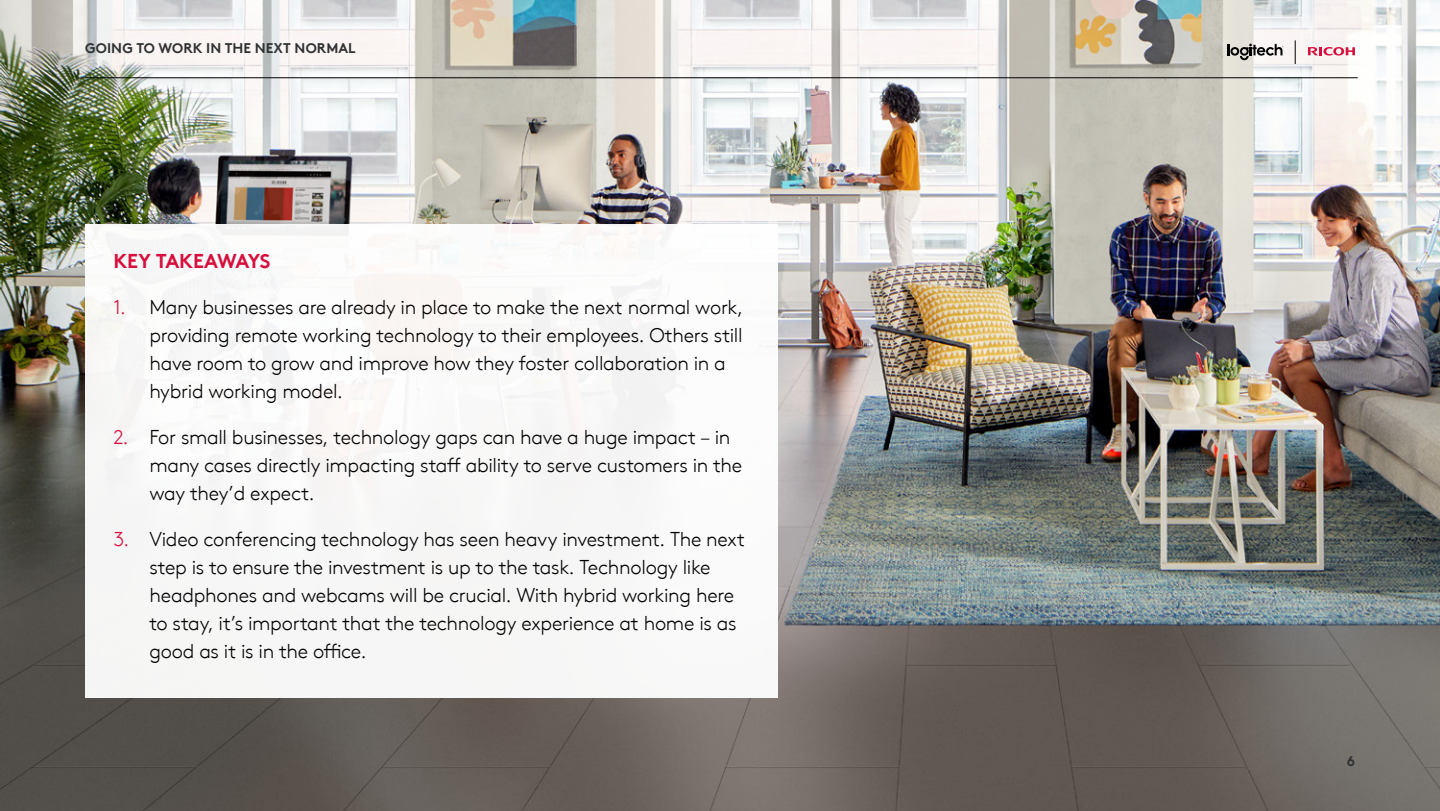
<style>
.page{position:relative;width:1440px;height:811px;background:#fff}
.page>*{position:absolute;margin:0;border:0;box-sizing:border-box;transform-origin:0 0}
.t1{font:300 20px/28px "Brown";letter-spacing:-.015em;color:#000}
.t2{font:700 20px "Brown";letter-spacing:-.015em;color:#d60f3d}
.t3{font:700 14px "Brown";letter-spacing:.01em;color:#2f3132}
.s1{color:#d60f3d}
</style>
<div class="page">
<img style="left:0;top:0;width:1440px;height:811px">
<div style="left:85px;top:224px;width:693px;height:473px;background:#f8f7f7"></div>
<hr style="left:85px;top:77px;width:1273px;height:1px;background:#000">
<svg style="left:1295px;top:40px;width:1px;height:24px"></svg>
<svg style="left:1228px;top:44px;width:55px;height:16px"></svg>
<svg style="left:1308px;top:47px;width:47px;height:9px"></svg>
<p class="t3" style="left:85px;top:37px;width:272px">GOING TO WORK IN THE NEXT NORMAL</p>
<p class="t2" style="left:113px;top:244px;width:159px">KEY TAKEAWAYS</p>
<p class="t1" style="left:149px;top:291px;width:595px;text-indent:-36px"><span class="s1">1.</span> Many businesses are already in place to make the next normal work, providing remote working technology to their employees. Others still have room to grow and improve how they foster collaboration in a hybrid working model.</p>
<p class="t1" style="left:149px;top:421px;width:594px;text-indent:-36px"><span class="s1">2.</span> For small businesses, technology gaps can have a huge impact – in many cases directly impacting staff ability to serve customers in the way they’d expect.</p>
<p class="t1" style="left:149px;top:523px;width:597px;text-indent:-36px"><span class="s1">3.</span> Video conferencing technology has seen heavy investment. The next step is to ensure the investment is up to the task. Technology like headphones and webcams will be crucial. With hybrid working here to stay, it’s important that the technology experience at home is as good as it is in the office.</p>
<p class="t3" style="left:1347px;top:750px;width:10px">6</p>
</div>
